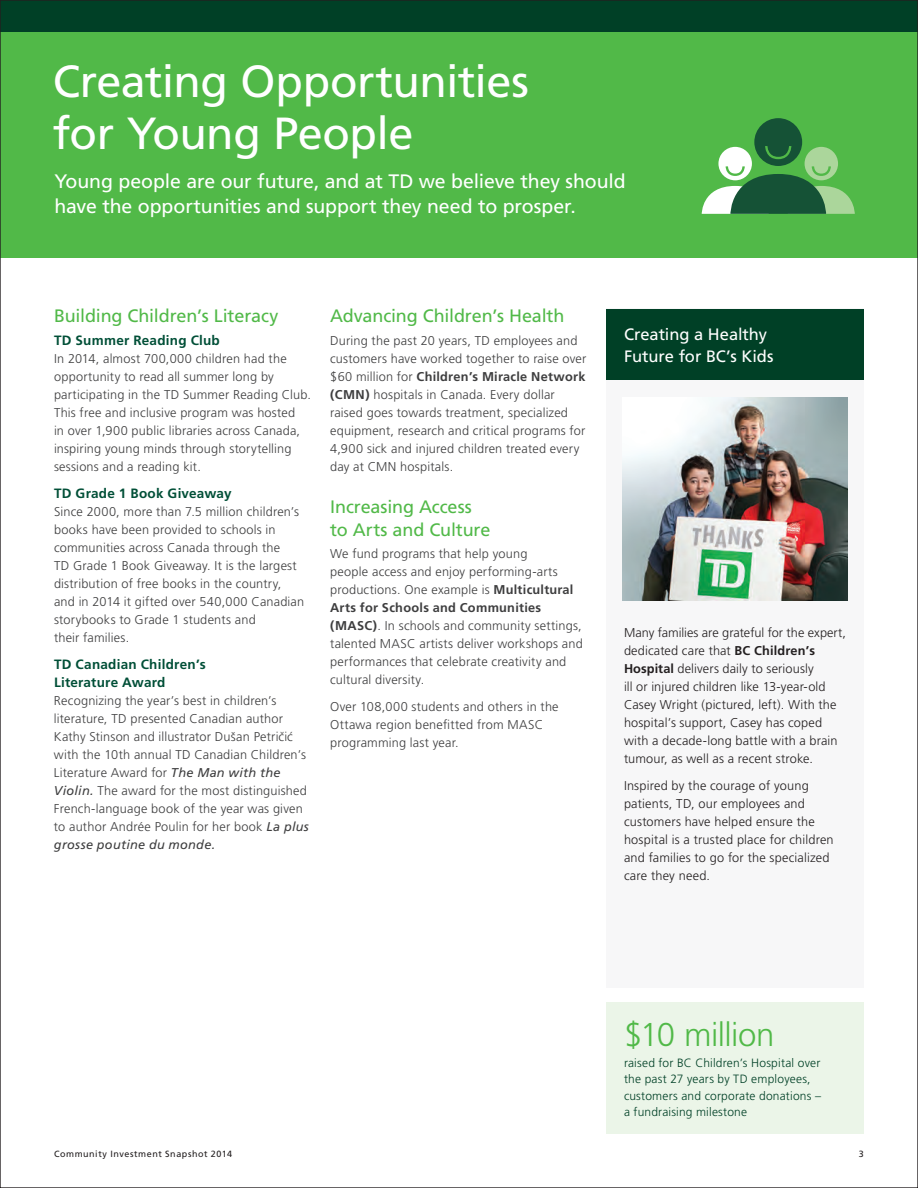
<style>
.page{position:relative;width:918px;height:1188px;background:#fff}
.page>*{position:absolute;margin:0;border:0;box-sizing:border-box;transform-origin:0 0}
.Summary_header{font:45px/52.5px "Frutiger";letter-spacing:-.01em;color:#fff}
.Green_point{font:300 33px "Frutiger";letter-spacing:-.02em;color:#51b948}
.Page_intro_text{font:19.5px/25.5px "Frutiger";letter-spacing:-.005em;color:#fff}
.Green_header{font:18px/22.5px "Frutiger";letter-spacing:-.005em;color:#51b948}
.TD_Green_page_header{font:16.5px/22.5px "Frutiger";letter-spacing:-.005em;color:#fff}
.TD_Body_Copy{font:700 13.5px/18px "Frutiger";letter-spacing:.02em;color:#004f37}
.TD_Body_Copy-2{font:300 12.75px/18px "Frutiger";letter-spacing:.015em;color:#3e3e3f}
.TD_Body_Copy-3{font:300 12.75px/18px "Frutiger";letter-spacing:.01em;color:#231f20}
.Dark_green_text_unde{font:300 12px/16.5px "Frutiger";letter-spacing:.015em;color:#004026}
.t1{font:9px "Frutiger";letter-spacing:.06em;color:#231f20}
.s1{font-weight:400;font-style:italic}
.s2{font-weight:700}
</style>
<div class="page">
<div style="left:0;top:0;width:918px;height:257px;background:#51b948"></div>
<div style="left:0;top:0;width:918px;height:32px;background:#004026"></div>
<div style="left:606px;top:309px;width:258px;height:679px;background:#f7f7f8"></div>
<img style="left:623px;top:397px;width:224px;height:204px">
<div style="left:606px;top:309px;width:258px;height:71px;background:#004026"></div>
<div style="left:606px;top:1003px;width:258px;height:131px;background:#ebf5e8"></div>
<svg style="left:702px;top:118px;width:153px;height:96px"></svg>
<p class="Summary_header" style="left:53px;top:55px;width:478px">Creating Opportunities for Young People</p>
<p class="Page_intro_text" style="left:54px;top:168px;width:573px">Young people are our future, and at TD we believe they should have the opportunities and support they need to prosper.</p>
<p class="Green_header" style="left:54px;top:305px;width:226px">Building Children’s Literacy</p>
<p class="TD_Body_Copy" style="left:54px;top:331px;width:167px">TD Summer Reading Club</p>
<p class="TD_Body_Copy-2" style="left:54px;top:349px;width:259px">In 2014, almost 700,000 children had the opportunity to read all summer long by participating in the TD Summer Reading Club.<br>This free and inclusive program was hosted<br>in over 1,900 public libraries across Canada, inspiring young minds through storytelling sessions and a reading kit.</p>
<p class="TD_Body_Copy" style="left:54px;top:484px;width:179px">TD Grade 1 Book Giveaway</p>
<p class="TD_Body_Copy-2" style="left:54px;top:502px;width:252px">Since 2000, more than 7.5 million children’s books have been provided to schools in communities across Canada through the<br>TD Grade 1 Book Giveaway. It is the largest distribution of free books in the country, and in 2014 it gifted over 540,000 Canadian storybooks to Grade 1 students and<br>their families.</p>
<p class="TD_Body_Copy" style="left:54px;top:655px;width:153px">TD Canadian Children’s<br>Literature Award</p>
<p class="TD_Body_Copy-2" style="left:54px;top:691px;width:256px">Recognizing the year’s best in children’s literature, TD presented Canadian author Kathy Stinson and illustrator Dušan Petri ˇci ´c with the 10th annual TD Canadian Children’s Literature Award for <span class="s1">The Man with the Violin.</span> The award for the most distinguished French-language book of the year was given to author Andrée Poulin for her book <span class="s1">La plus grosse poutine du monde.</span></p>
<p class="Green_header" style="left:330px;top:305px;width:236px">Advancing Children’s Health</p>
<p class="TD_Body_Copy-2" style="left:330px;top:331px;width:258px">During the past 20 years, TD employees and customers have worked together to raise over $60 million for <span class="s2">Children’s Miracle Network (CMN)</span> hospitals in Canada. Every dollar raised goes towards treatment, specialized equipment, research and critical programs for 4,900 sick and injured children treated every day at CMN hospitals.</p>
<p class="Green_header" style="left:330px;top:496px;width:162px">Increasing Access to Arts and Culture</p>
<p class="TD_Body_Copy-2" style="left:330px;top:545px;width:254px">We fund programs that help young<br>people access and enjoy performing-arts productions. One example is <span class="s2">Multicultural Arts for Schools and Communities (MASC)</span>. In schools and community settings, talented MASC artists deliver workshops and performances that celebrate creativity and cultural diversity.</p>
<p class="TD_Body_Copy-2" style="left:330px;top:698px;width:230px">Over 108,000 students and others in the<br>Ottawa region benefitted from MASC programming last year.</p>
<p class="TD_Green_page_header" style="left:624px;top:323px;width:151px">Creating a Healthy<br>Future for BC’s Kids</p>
<p class="TD_Body_Copy-3" style="left:624px;top:624px;width:224px">Many families are grateful for the expert, dedicated care that <span class="s2">BC Children’s Hospital</span> delivers daily to seriously<br>ill or injured children like 13-year-old Casey Wright (pictured, left). With the hospital’s support, Casey has coped with a decade-long battle with a brain tumour, as well as a recent stroke.</p>
<p class="TD_Body_Copy-3" style="left:624px;top:777px;width:211px">Inspired by the courage of young patients, TD, our employees and customers have helped ensure the hospital is a trusted place for children and families to go for the specialized care they need.</p>
<p class="Green_point" style="left:624px;top:1016px;width:152px">$10 million</p>
<p class="Dark_green_text_unde" style="left:624px;top:1054px;width:199px">raised for BC Children’s Hospital over the past 27 years by TD employees, customers and corporate donations – a fundraising milestone</p>
<p class="t1" style="left:54px;top:1149px;width:180px">Community Investment Snapshot 2014</p>
<p class="t1" style="left:859px;top:1149px;width:7px">3</p>
</div>
